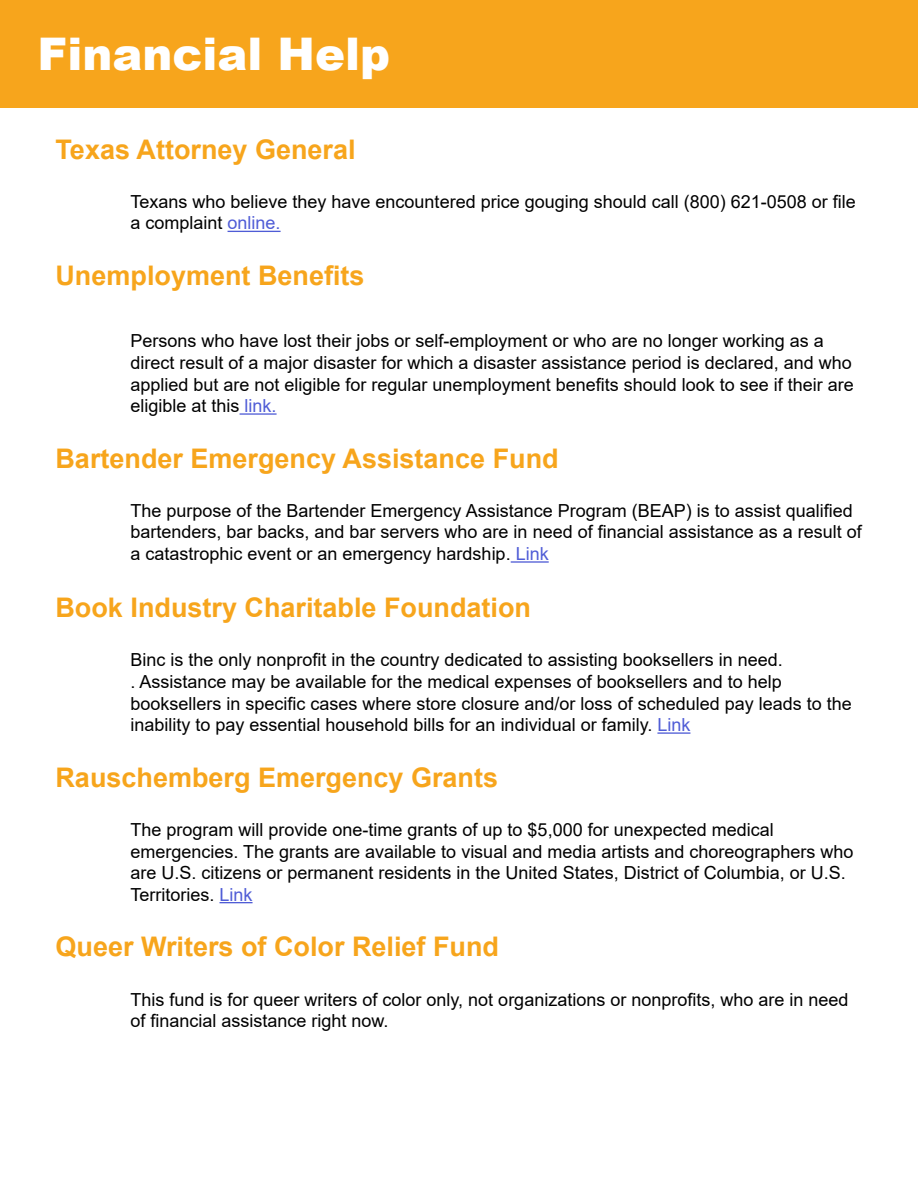
<style>
.page{position:relative;width:918px;height:1188px;background:#fff}
.page>*{position:absolute;margin:0;border:0;box-sizing:border-box;transform-origin:0 0}
.t1{font:900 45px "Arial";color:#fff}
.t2{font:700 27px "Arial";color:#f7a51c}
.t3{font:18px/21.6px "Arial";color:#000}
.s1{color:#4f5cd6}
</style>
<div class="page">
<div style="left:0;top:0;width:918px;height:108px;background:#f7a51c"></div>
<hr style="left:228px;top:231px;width:53px;height:1px;background:#4f5cd6">
<hr style="left:240px;top:413px;width:37px;height:2px;background:#4f5cd6">
<hr style="left:511px;top:561px;width:38px;height:2px;background:#4f5cd6">
<hr style="left:657px;top:732px;width:33px;height:2px;background:#4f5cd6">
<hr style="left:220px;top:902px;width:33px;height:1px;background:#4f5cd6">
<h1 class="t1" style="left:38px;top:21px;width:354px">Financial Help</h1>
<h2 class="t2" style="left:56px;top:130px;width:302px">Texas Attorney General</h2>
<p class="t3" style="left:130px;top:191px;width:727px">Texans who believe they have encountered price gouging should call (800) 621-0508 or file a complaint <span class="s1">online.</span></p>
<h2 class="t2" style="left:56px;top:257px;width:311px">Unemployment Benefits</h2>
<p class="t3" style="left:130px;top:330px;width:725px">Persons who have lost their jobs or self-employment or who are no longer working as a direct result of a major disaster for which a disaster assistance period is declared, and who applied but are not eligible for regular unemployment benefits should look to see if their are eligible at this <span class="s1">link.</span></p>
<h2 class="t2" style="left:56px;top:439px;width:505px">Bartender Emergency Assistance Fund</h2>
<p class="t3" style="left:130px;top:500px;width:733px">The purpose of the Bartender Emergency Assistance Program (BEAP) is to assist qualified bartenders, bar backs, and bar servers who are in need of financial assistance as a result of a catastrophic event or an emergency hardship. <span class="s1">Link</span></p>
<h2 class="t2" style="left:56px;top:589px;width:477px">Book Industry Charitable Foundation</h2>
<p class="t3" style="left:130px;top:649px;width:723px">Binc is the only nonprofit in the country dedicated to assisting booksellers in need.<br>. Assistance may be available for the medical expenses of booksellers and to help booksellers in specific cases where store closure and/or loss of scheduled pay leads to the inability to pay essential household bills for an individual or family. <span class="s1">Link</span></p>
<h2 class="t2" style="left:56px;top:758px;width:444px">Rauschemberg Emergency Grants</h2>
<p class="t3" style="left:130px;top:819px;width:725px">The program will provide one-time grants of up to $5,000 for unexpected medical emergencies. The grants are available to visual and media artists and choreographers who are U.S. citizens or permanent residents in the United States, District of Columbia, or U.S.<br>Territories. <span class="s1">Link</span></p>
<h2 class="t2" style="left:56px;top:928px;width:445px">Queer Writers of Color Relief Fund</h2>
<p class="t3" style="left:130px;top:988px;width:720px">This fund is for queer writers of color only, not organizations or nonprofits, who are in need of financial assistance right now.</p>
</div>
